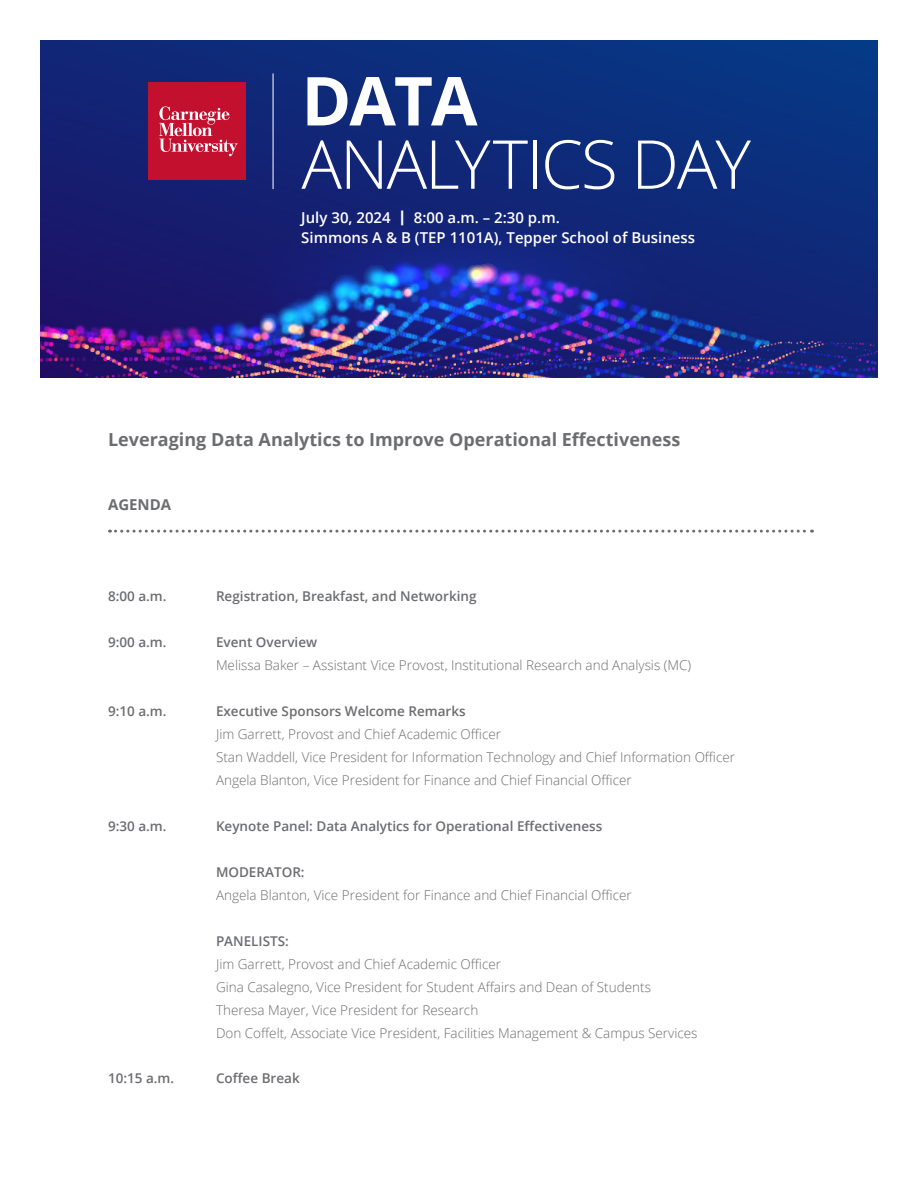
<style>
.page{position:relative;width:918px;height:1188px;background:#fff}
.page>*{position:absolute;margin:0;border:0;box-sizing:border-box;transform-origin:0 0}
.t1{font:300 67.5px/63.3px "Open Sans";letter-spacing:-.03em;color:#fff}
.t2{font:700 18px "Open Sans";color:#6c6d70}
.t3{font:600 15px/19.5px "Open Sans";color:#fff}
.t4{font:700 15px "Open Sans";color:#6c6d70}
.t5{font:300 13.5px "Open Sans";color:#6c6d70}
.t6{font:600 13.5px "Open Sans";color:#6c6d70}
.s1{font-weight:700}
.s2{font-weight:800}
</style>
<div class="page">
<img style="left:40px;top:40px;width:838px;height:338px">
<div style="left:149px;top:83px;width:97px;height:97px;background:#c3102f"></div>
<svg style="left:159px;top:106px;width:79px;height:50px"></svg>
<hr style="left:273px;top:73px;width:1px;height:116px;background:#fff">
<svg style="left:110px;top:530px;width:703px;height:3px"></svg>
<p class="t1" style="left:301px;top:68px;width:451px"><span class="s1">DATA<br></span>ANALYTICS DAY</p>
<p class="t3" style="left:301px;top:208px;width:395px">July 30, 2024 <span class="s2">|</span> 8:00 a.m. – 2:30 p.m.<br>Simmons A &amp; B (TEP 1101A), Tepper School of Business</p>
<p class="t2" style="left:108px;top:427px;width:574px">Leveraging Data Analytics to Improve Operational Effectiveness</p>
<p class="t4" style="left:108px;top:494px;width:65px">AGENDA</p>
<p class="t6" style="left:108px;top:587px;width:60px">8:00 a.m.</p>
<p class="t6" style="left:216px;top:587px;width:262px">Registration, Breakfast, and Networking</p>
<p class="t6" style="left:108px;top:633px;width:60px">9:00 a.m.</p>
<p class="t6" style="left:216px;top:633px;width:103px">Event Overview</p>
<p class="t5" style="left:216px;top:656px;width:477px">Melissa Baker – Assistant Vice Provost, Institutional Research and Analysis (MC)</p>
<p class="t6" style="left:108px;top:702px;width:60px">9:10 a.m.</p>
<p class="t6" style="left:216px;top:702px;width:251px">Executive Sponsors Welcome Remarks</p>
<p class="t5" style="left:216px;top:725px;width:287px">Jim Garrett, Provost and Chief Academic Officer</p>
<p class="t5" style="left:216px;top:748px;width:521px">Stan Waddell, Vice President for Information Technology and Chief Information Officer</p>
<p class="t5" style="left:216px;top:771px;width:417px">Angela Blanton, Vice President for Finance and Chief Financial Officer</p>
<p class="t6" style="left:108px;top:817px;width:60px">9:30 a.m.</p>
<p class="t6" style="left:216px;top:817px;width:388px">Keynote Panel: Data Analytics for Operational Effectiveness</p>
<p class="t6" style="left:216px;top:863px;width:90px">MODERATOR:</p>
<p class="t5" style="left:216px;top:886px;width:417px">Angela Blanton, Vice President for Finance and Chief Financial Officer</p>
<p class="t6" style="left:216px;top:932px;width:74px">PANELISTS:</p>
<p class="t5" style="left:216px;top:955px;width:287px">Jim Garrett, Provost and Chief Academic Officer</p>
<p class="t5" style="left:216px;top:977px;width:436px">Gina Casalegno, Vice President for Student Affairs and Dean of Students</p>
<p class="t5" style="left:216px;top:1000px;width:264px">Theresa Mayer, Vice President for Research</p>
<p class="t5" style="left:216px;top:1023px;width:483px">Don Coffelt, Associate Vice President, Facilities Management &amp; Campus Services</p>
<p class="t6" style="left:108px;top:1069px;width:68px">10:15 a.m.</p>
<p class="t6" style="left:216px;top:1069px;width:85px">Coffee Break</p>
</div>
